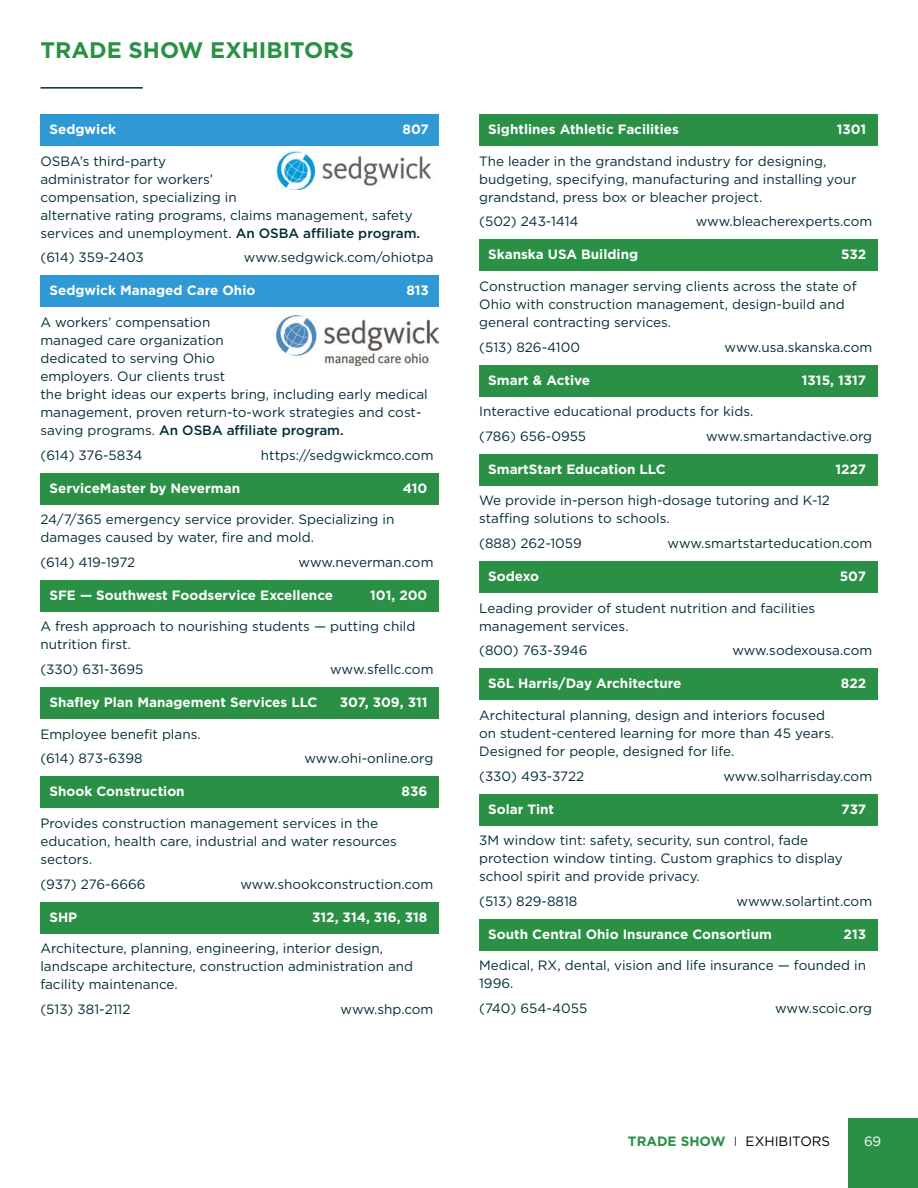
<style>
.page{position:relative;width:918px;height:1188px;background:#fff}
.page>*{position:absolute;margin:0;border:0;box-sizing:border-box;transform-origin:0 0}
.t1{font:700 22.5px "Gotham";color:#299045}
.t2{font:13.5px/18px "Gotham";color:#032d36}
.t3{font:700 13.5px "Gotham";color:#fff}
.t4{font:13.5px "Gotham";color:#000}
.t5{font:13.5px "Gotham";color:#fff}
.s1{font-weight:500}
.s2{font-weight:700;color:#299045}
.s3{font-weight:300}
</style>
<div class="page">
<div style="left:848px;top:1118px;width:70px;height:70px;background:#299045"></div>
<hr style="left:40px;top:87px;width:103px;height:2px;background:#032d36">
<div style="left:40px;top:114px;width:399px;height:32px;background:#2e99d5"></div>
<div style="left:40px;top:276px;width:399px;height:31px;background:#2e99d5"></div>
<div style="left:40px;top:473px;width:399px;height:31px;background:#299045"></div>
<div style="left:40px;top:580px;width:399px;height:32px;background:#299045"></div>
<div style="left:40px;top:687px;width:399px;height:32px;background:#299045"></div>
<div style="left:40px;top:777px;width:399px;height:31px;background:#299045"></div>
<div style="left:40px;top:902px;width:399px;height:31px;background:#299045"></div>
<div style="left:479px;top:114px;width:399px;height:32px;background:#299045"></div>
<div style="left:479px;top:240px;width:399px;height:31px;background:#299045"></div>
<div style="left:479px;top:365px;width:399px;height:31px;background:#299045"></div>
<div style="left:479px;top:454px;width:399px;height:32px;background:#299045"></div>
<div style="left:479px;top:561px;width:399px;height:32px;background:#299045"></div>
<div style="left:479px;top:669px;width:399px;height:31px;background:#299045"></div>
<div style="left:479px;top:794px;width:399px;height:31px;background:#299045"></div>
<div style="left:479px;top:919px;width:399px;height:32px;background:#299045"></div>
<img style="left:276px;top:315px;width:163px;height:51px">
<img style="left:275px;top:150px;width:157px;height:40px">
<h1 class="t1" style="left:40px;top:36px;width:315px">TRADE SHOW EXHIBITORS</h1>
<p class="t3" style="left:50px;top:120px;width:68px">Sedgwick</p>
<p class="t3" style="left:403px;top:120px;width:28px">807</p>
<p class="t2" style="left:40px;top:152px;width:381px">OSBA’s third-party<br>administrator for workers’<br>compensation, specializing in<br>alternative rating programs, claims management, safety services and unemployment. <span class="s1">An OSBA affiliate program.</span></p>
<p class="t2" style="left:40px;top:248px;width:105px">(614) 359-2403</p>
<p class="t2" style="left:244px;top:248px;width:191px">www.sedgwick.com/ohiotpa</p>
<p class="t3" style="left:49px;top:282px;width:207px">Sedgwick Managed Care Ohio</p>
<p class="t3" style="left:406px;top:282px;width:24px">813</p>
<p class="t2" style="left:40px;top:313px;width:389px">A workers’ compensation<br>managed care organization<br>dedicated to serving Ohio<br>employers. Our clients trust<br>the bright ideas our experts bring, including early medical management, proven return-to-work strategies and cost&shy;saving programs. <span class="s1">An OSBA affiliate program.</span></p>
<p class="t2" style="left:40px;top:446px;width:104px">(614) 376-5834</p>
<p class="t2" style="left:261px;top:446px;width:174px">https://sedgwickmco.com</p>
<p class="t3" style="left:49px;top:479px;width:192px">ServiceMaster by Neverman</p>
<p class="t3" style="left:403px;top:479px;width:26px">410</p>
<p class="t2" style="left:40px;top:510px;width:356px">24/7/365 emergency service provider. Specializing in damages caused by water, fire and mold.</p>
<p class="t2" style="left:40px;top:553px;width:96px">(614) 419-1972</p>
<p class="t2" style="left:299px;top:553px;width:136px">www.neverman.com</p>
<p class="t3" style="left:49px;top:586px;width:285px">SFE — Southwest Foodservice Excellence</p>
<p class="t3" style="left:370px;top:586px;width:59px">101, 200</p>
<p class="t2" style="left:40px;top:617px;width:376px">A fresh approach to nourishing students — putting child nutrition first.</p>
<p class="t2" style="left:40px;top:660px;width:104px">(330) 631-3695</p>
<p class="t2" style="left:330px;top:660px;width:105px">www.sfellc.com</p>
<p class="t3" style="left:49px;top:693px;width:270px">Shafley Plan Management Services LLC</p>
<p class="t3" style="left:340px;top:693px;width:89px">307, 309, 311</p>
<p class="t2" style="left:40px;top:721px;width:162px;line-height:24.8px">Employee benefit plans. (614) 873-6398</p>
<p class="t2" style="left:304px;top:749px;width:130px">www.ohi-online.org</p>
<p class="t3" style="left:49px;top:783px;width:137px">Shook Construction</p>
<p class="t3" style="left:402px;top:783px;width:27px">836</p>
<p class="t2" style="left:40px;top:814px;width:358px">Provides construction management services in the education, health care, industrial and water resources sectors.</p>
<p class="t2" style="left:40px;top:875px;width:107px">(937) 276-6666</p>
<p class="t2" style="left:240px;top:875px;width:194px">www.shookconstruction.com</p>
<p class="t3" style="left:49px;top:908px;width:29px">SHP</p>
<p class="t3" style="left:312px;top:908px;width:117px">312, 314, 316, 318</p>
<p class="t2" style="left:40px;top:939px;width:374px">Architecture, planning, engineering, interior design, landscape architecture, construction administration and facility maintenance.</p>
<p class="t2" style="left:40px;top:1000px;width:92px">(513) 381-2112</p>
<p class="t2" style="left:341px;top:1000px;width:94px">www.shp.com</p>
<p class="t3" style="left:488px;top:120px;width:192px">Sightlines Athletic Facilities</p>
<p class="t3" style="left:837px;top:120px;width:31px">1301</p>
<p class="t2" style="left:479px;top:152px;width:379px">The leader in the grandstand industry for designing, budgeting, specifying, manufacturing and installing your grandstand, press box or bleacher project.</p>
<p class="t2" style="left:479px;top:212px;width:101px">(502) 243-1414</p>
<p class="t2" style="left:696px;top:212px;width:178px">www.bleacherexperts.com</p>
<p class="t3" style="left:488px;top:246px;width:151px">Skanska USA Building</p>
<p class="t3" style="left:841px;top:246px;width:27px">532</p>
<p class="t2" style="left:479px;top:277px;width:379px">Construction manager serving clients across the state of<br>Ohio with construction management, design-build and general contracting services.</p>
<p class="t2" style="left:479px;top:338px;width:102px">(513) 826-4100</p>
<p class="t2" style="left:725px;top:338px;width:149px">www.usa.skanska.com</p>
<p class="t3" style="left:488px;top:371px;width:103px">Smart &amp; Active</p>
<p class="t3" style="left:802px;top:371px;width:66px">1315, 1317</p>
<p class="t2" style="left:479px;top:399px;width:276px;line-height:24.8px">Interactive educational products for kids. (786) 656-0955</p>
<p class="t2" style="left:706px;top:427px;width:168px">www.smartandactive.org</p>
<p class="t3" style="left:488px;top:460px;width:179px">SmartStart Education LLC</p>
<p class="t3" style="left:835px;top:460px;width:32px">1227</p>
<p class="t2" style="left:479px;top:491px;width:352px">We provide in-person high-dosage tutoring and K-12 staffing solutions to schools.</p>
<p class="t2" style="left:479px;top:534px;width:104px">(888) 262-1059</p>
<p class="t2" style="left:668px;top:534px;width:206px">www.smartstarteducation.com</p>
<p class="t3" style="left:488px;top:567px;width:52px">Sodexo</p>
<p class="t3" style="left:840px;top:567px;width:28px">507</p>
<p class="t2" style="left:479px;top:599px;width:338px">Leading provider of student nutrition and facilities management services.</p>
<p class="t2" style="left:479px;top:641px;width:110px">(800) 763-3946</p>
<p class="t2" style="left:732px;top:641px;width:141px">www.sodexousa.com</p>
<p class="t3" style="left:488px;top:675px;width:195px">SōL Harris/Day Architecture</p>
<p class="t3" style="left:841px;top:675px;width:27px">822</p>
<p class="t2" style="left:479px;top:706px;width:356px">Architectural planning, design and interiors focused on student-centered learning for more than 45 years.<br>Designed for people, designed for life.</p>
<p class="t2" style="left:479px;top:767px;width:107px">(330) 493-3722</p>
<p class="t2" style="left:724px;top:767px;width:150px">www.solharrisday.com</p>
<p class="t3" style="left:488px;top:800px;width:68px">Solar Tint</p>
<p class="t3" style="left:842px;top:800px;width:26px">737</p>
<p class="t2" style="left:479px;top:831px;width:365px">3M window tint: safety, security, sun control, fade protection window tinting. Custom graphics to display school spirit and provide privacy.</p>
<p class="t2" style="left:479px;top:892px;width:100px">(513) 829-8818</p>
<p class="t2" style="left:737px;top:892px;width:137px">wwww.solartint.com</p>
<p class="t3" style="left:488px;top:925px;width:285px">South Central Ohio Insurance Consortium</p>
<p class="t3" style="left:844px;top:925px;width:24px">213</p>
<p class="t2" style="left:479px;top:956px;width:388px">Medical, RX, dental, vision and life insurance — founded in<br>1996.</p>
<p class="t2" style="left:479px;top:999px;width:110px">(740) 654-4055</p>
<p class="t2" style="left:775px;top:999px;width:99px">www.scoic.org</p>
<p class="t4" style="left:628px;top:1132px;width:204px"><span class="s2">TRADE SHOW</span> <span class="s3">I</span> EXHIBITORS</p>
<p class="t5" style="left:864px;top:1132px;width:19px">69</p>
</div>
